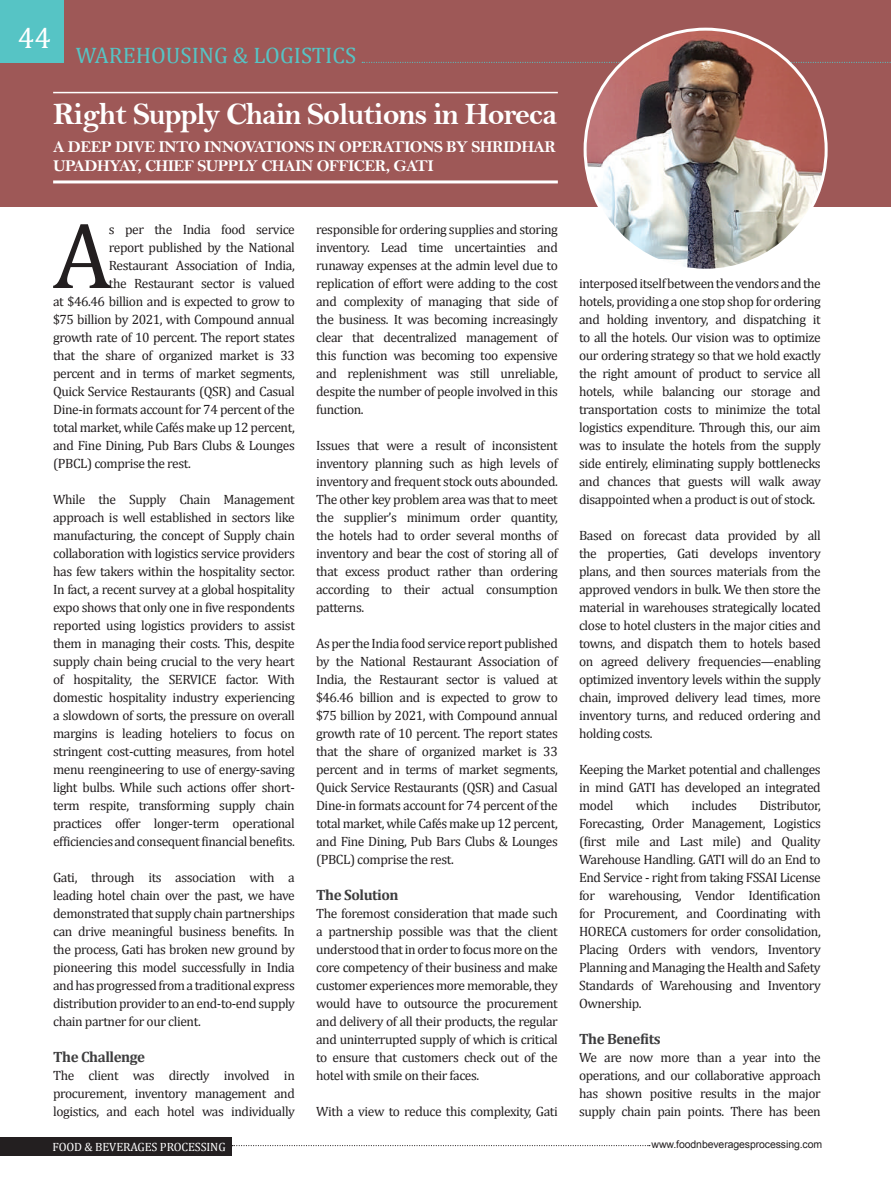
<style>
.page{position:relative;width:891px;height:1188px;background:#fff}
.page>*{position:absolute;margin:0;border:0;box-sizing:border-box;transform-origin:0 0}
.t1{font:94.5px "Cambria";color:#231f20}
.t2{font:31.35px "Bell MT Bold";letter-spacing:-.035em;color:#fff}
.t3{font:30px "Cambria";color:#fff}
.t4{font:22.5px "Cambria";color:#56c4c5}
.t5{font:16.65px/19px "Bell MT Bold";letter-spacing:-.035em;color:#fff}
.t6{font:700 15px "Cambria";letter-spacing:-.03em;color:#3e3e3f}
.t7{font:13.5px/18px "Cambria";letter-spacing:-.03em;color:#231f20;text-align:justify}
.t8{font:12px "Cambria";letter-spacing:-.01em;color:#fff}
.t9{font:10.5px "Arial";letter-spacing:-.01em;color:#231f20}
</style>
<div class="page">
<div style="left:0;top:0;width:891px;height:207px;background:#9e5857"></div>
<svg style="left:362px;top:62px;width:529px;height:1px"></svg>
<div style="left:0;top:0;width:64px;height:63px;background:#56c4c5"></div>
<svg style="left:232px;top:1145px;width:418px;height:1px"></svg>
<div style="left:0;top:1137px;width:232px;height:19px;background:#231f20"></div>
<hr style="left:53px;top:92px;width:505px;height:1px;background:#fff">
<hr style="left:53px;top:180px;width:505px;height:3px;background:#fff">
<img style="left:585px;top:29px;width:241px;height:241px;border-radius:121px">
<h3 class="t3" style="left:18px;top:20px;width:35px">44</h3>
<h3 class="t4" style="left:76px;top:42px;width:282px">WAREHOUSING &amp; LOGISTICS</h3>
<h2 class="t2" style="left:53px;top:95px;width:506px">Right Supply Chain Solutions in Horeca</h2>
<p class="t5" style="left:53px;top:137px;width:504px">A DEEP DIVE INTO INNOVATIONS IN OPERATIONS BY SHRIDHAR<br>UPADHYAY, CHIEF SUPPLY CHAIN OFFICER, GATI</p>
<h1 class="t1" style="left:53px;top:200px;width:60px">A</h1>
<p class="t7" style="left:109px;top:220px;width:187px">s per the India food service</p>
<p class="t7" style="left:109px;top:238px;width:187px">report published by the National</p>
<p class="t7" style="left:109px;top:256px;width:187px">Restaurant Association of India,</p>
<p class="t7" style="left:109px;top:274px;width:187px">the Restaurant sector is valued</p>
<p class="t7" style="left:53px;top:292px;width:243px">at $46.46 billion and is expected to grow to</p>
<p class="t7" style="left:53px;top:310px;width:243px">$75 billion by 2021, with Compound annual</p>
<p class="t7" style="left:53px;top:328px;width:243px">growth rate of 10 percent. The report states</p>
<p class="t7" style="left:53px;top:346px;width:243px">that the share of organized market is 33</p>
<p class="t7" style="left:53px;top:364px;width:243px">percent and in terms of market segments,</p>
<p class="t7" style="left:53px;top:382px;width:243px">Quick Service Restaurants (QSR) and Casual</p>
<p class="t7" style="left:53px;top:400px;width:243px">Dine-in formats account for 74 percent of the</p>
<p class="t7" style="left:53px;top:418px;width:243px">total market, while Cafés make up 12 percent,</p>
<p class="t7" style="left:53px;top:436px;width:243px">and Fine Dining, Pub Bars Clubs &amp; Lounges</p>
<p class="t7" style="left:53px;top:454px;width:139px">(PBCL) comprise the rest.</p>
<p class="t7" style="left:53px;top:490px;width:243px">While the Supply Chain Management approach is well established in sectors like manufacturing, the concept of Supply chain collaboration with logistics service providers has few takers within the hospitality sector.<br>In fact, a recent survey at a global hospitality expo shows that only one in five respondents reported using logistics providers to assist them in managing their costs. This, despite supply chain being crucial to the very heart of hospitality, the SERVICE factor. With domestic hospitality industry experiencing a slowdown of sorts, the pressure on overall margins is leading hoteliers to focus on stringent cost-cutting measures, from hotel menu reengineering to use of energy-saving light bulbs. While such actions offer short&shy;term respite, transforming supply chain practices offer longer-term operational efficiencies and consequent financial benefits.</p>
<p class="t7" style="left:53px;top:868px;width:243px">Gati, through its association with a leading hotel chain over the past, we have demonstrated that supply chain partnerships can drive meaningful business benefits. In the process, Gati has broken new ground by pioneering this model successfully in India and has progressed from a traditional express distribution provider to an end-to-end supply chain partner for our client.</p>
<p class="t6" style="left:53px;top:1048px;width:93px">The Challenge</p>
<p class="t7" style="left:53px;top:1066px;width:243px">The client was directly involved in procurement, inventory management and logistics, and each hotel was individually</p>
<p class="t7" style="left:316px;top:220px;width:243px">responsible for ordering supplies and storing inventory. Lead time uncertainties and runaway expenses at the admin level due to replication of effort were adding to the cost and complexity of managing that side of the business. It was becoming increasingly clear that decentralized management of this function was becoming too expensive and replenishment was still unreliable, despite the number of people involved in this function.</p>
<p class="t7" style="left:316px;top:436px;width:243px">Issues that were a result of inconsistent inventory planning such as high levels of inventory and frequent stock outs abounded.<br>The other key problem area was that to meet the supplier’s minimum order quantity, the hotels had to order several months of inventory and bear the cost of storing all of that excess product rather than ordering according to their actual consumption patterns.</p>
<p class="t7" style="left:316px;top:634px;width:243px">As per the India food service report published by the National Restaurant Association of India, the Restaurant sector is valued at $46.46 billion and is expected to grow to $75 billion by 2021, with Compound annual growth rate of 10 percent. The report states that the share of organized market is 33 percent and in terms of market segments, Quick Service Restaurants (QSR) and Casual Dine-in formats account for 74 percent of the total market, while Cafés make up 12 percent, and Fine Dining, Pub Bars Clubs &amp; Lounges (PBCL) comprise the rest.</p>
<p class="t6" style="left:316px;top:886px;width:84px">The Solution</p>
<p class="t7" style="left:316px;top:904px;width:243px">The foremost consideration that made such a partnership possible was that the client understood that in order to focus more on the core competency of their business and make customer experiences more memorable, they would have to outsource the procurement and delivery of all their products, the regular and uninterrupted supply of which is critical to ensure that customers check out of the hotel with smile on their faces.</p>
<p class="t7" style="left:316px;top:1102px;width:243px">With a view to reduce this complexity, Gati</p>
<p class="t7" style="left:579px;top:274px;width:243px">interposed itself between the vendors and the hotels, providing a one stop shop for ordering and holding inventory, and dispatching it to all the hotels. Our vision was to optimize our ordering strategy so that we hold exactly the right amount of product to service all hotels, while balancing our storage and transportation costs to minimize the total logistics expenditure. Through this, our aim was to insulate the hotels from the supply side entirely, eliminating supply bottlenecks and chances that guests will walk away disappointed when a product is out of stock.</p>
<p class="t7" style="left:579px;top:526px;width:243px">Based on forecast data provided by all the properties, Gati develops inventory plans, and then sources materials from the approved vendors in bulk. We then store the material in warehouses strategically located close to hotel clusters in the major cities and towns, and dispatch them to hotels based on agreed delivery frequencies—enabling optimized inventory levels within the supply chain, improved delivery lead times, more inventory turns, and reduced ordering and holding costs.</p>
<p class="t7" style="left:579px;top:760px;width:243px">Keeping the Market potential and challenges in mind GATI has developed an integrated model</p>
<p class="t7" style="left:579px;top:796px;width:243px;text-indent:180px">Distributor, Forecasting, Order Management, Logistics (first mile and Last mile) and Quality Warehouse Handling. GATI will do an End to End Service - right from taking FSSAI License for warehousing, Vendor Identification for Procurement, and Coordinating with HORECA customers for order consolidation, Placing Orders with vendors, Inventory Planning and Managing the Health and Safety Standards of Warehousing and Inventory Ownership.</p>
<p class="t6" style="left:579px;top:1030px;width:83px">The Benefits</p>
<p class="t7" style="left:579px;top:1048px;width:243px">We are now more than a year into the operations, and our collaborative approach has shown positive results in the major supply chain pain points. There has been</p>
<p class="t7" style="left:636px;top:796px;width:35px">which</p>
<p class="t7" style="left:692px;top:796px;width:47px">includes</p>
<p class="t8" style="left:53px;top:1140px;width:72px">Foo d &amp; Beverages</p>
<p class="t8" style="left:160px;top:1140px;width:15px">Processing</p>
<p class="t9" style="left:652px;top:1137px;width:172px">www.foodnbeveragesprocessing.com</p>
</div>
